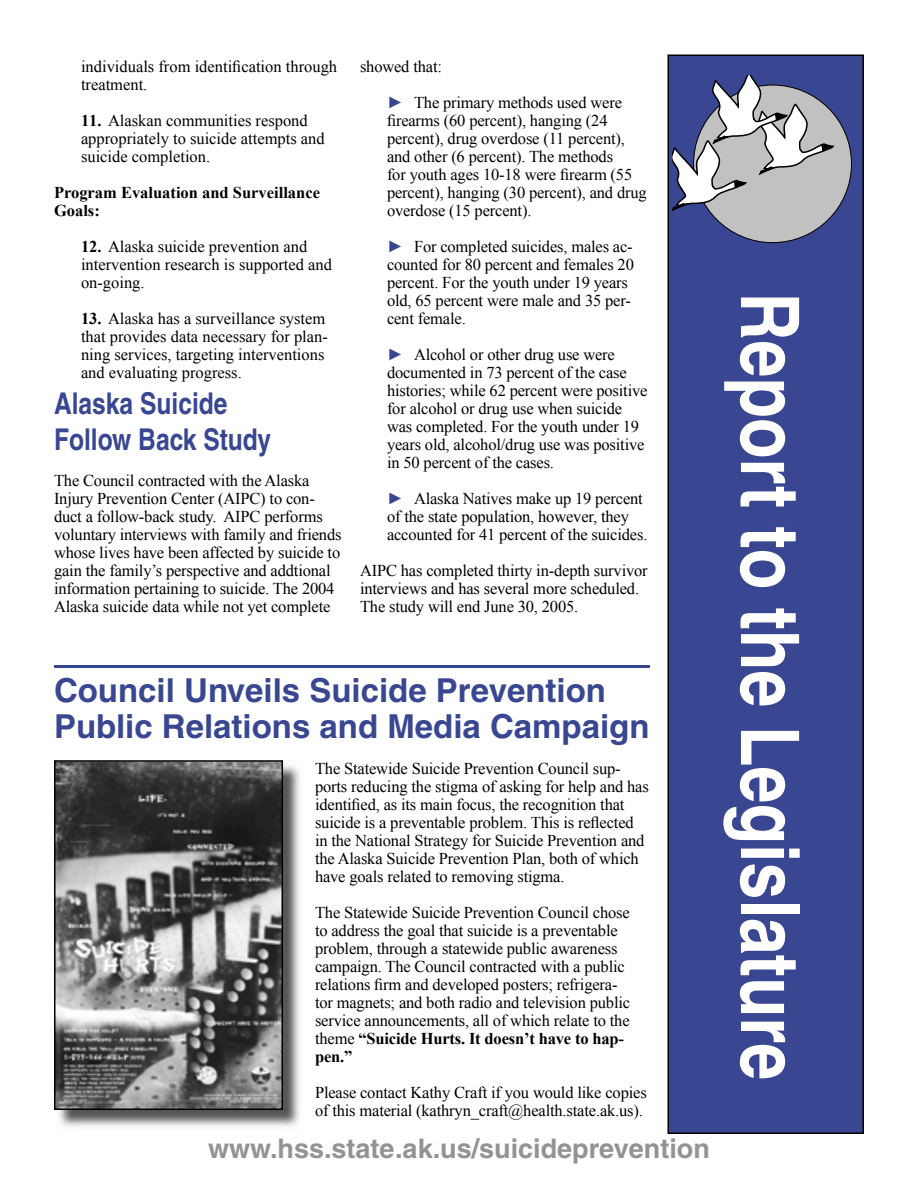
<style>
.page{position:relative;width:918px;height:1188px;background:#fff}
.page>*{position:absolute;margin:0;border:0;box-sizing:border-box;transform-origin:0 0}
.t1{font:700 condensed 81px "Helvetica";color:#fff}
.t2{font:700 33px/36px "Helvetica";color:#394792}
.t3{font:700 condensed 30px/36px "Helvetica";color:#394792}
.t4{font:700 27px "Helvetica";color:#939393}
.t5{font:16.5px/18px "Times New Roman";letter-spacing:-.01em;color:#000}
.t6{font:700 16.5px/18px "Times New Roman";color:#000}
.t7{font:700 16.5px "Times New Roman";color:#394792}
.s1{font-weight:700}
</style>
<div class="page">
<div style="left:668px;top:55px;width:196px;height:1079px;background:#394792"></div>
<div style="left:694px;top:85px;width:157px;height:158px;background:#c1c1c1;border-radius:50%"></div>
<svg style="left:672px;top:75px;width:163px;height:138px"></svg>
<hr style="left:54px;top:665px;width:596px;height:3px;background:#394792">
<img style="left:58px;top:763px;width:242px;height:364px">
<svg style="left:54px;top:760px;width:229px;height:350px;background:#6c6c6c"></svg>
<p class="t5" style="left:81px;top:57px;width:258px">individuals from identification through treatment.</p>
<p class="t5" style="left:81px;top:111px;width:245px"><span class="s1">11.</span> Alaskan communities respond appropriately to suicide attempts and suicide completion.</p>
<p class="t6" style="left:54px;top:183px;width:268px">Program Evaluation and Surveillance<br>Goals:</p>
<p class="t5" style="left:81px;top:237px;width:253px"><span class="s1">12.</span> Alaska suicide prevention and intervention research is supported and on-going.</p>
<p class="t5" style="left:81px;top:309px;width:248px"><span class="s1">13.</span> Alaska has a surveillance system that provides data necessary for plan&shy;ning services, targeting interventions and evaluating progress.</p>
<h3 class="t3" style="left:54px;top:385px;width:219px">Alaska Suicide<br>Follow Back Study</h3>
<p class="t5" style="left:54px;top:471px;width:289px">The Council contracted with the Alaska Injury Prevention Center (AIPC) to con&shy;duct a follow-back study. AIPC performs voluntary interviews with family and friends whose lives have been affected by suicide to gain the family’s perspective and addtional information pertaining to suicide. The 2004<br>Alaska suicide data while not yet complete</p>
<p class="t5" style="left:414px;top:48px;width:209px;line-height:36px;text-indent:-54px">showed that:<br>The primary methods used were</p>
<p class="t5" style="left:387px;top:111px;width:261px">firearms (60 percent), hanging (24 percent), drug overdose (11 percent), and other (6 percent). The methods<br>for youth ages 10-18 were firearm (55 percent), hanging (30 percent), and drug overdose (15 percent).</p>
<p class="t5" style="left:387px;top:237px;width:248px;text-indent:27px">For completed suicides, males ac&shy;counted for 80 percent and females 20 percent. For the youth under 19 years old, 65 percent were male and 35 per&shy;cent female.</p>
<p class="t5" style="left:387px;top:345px;width:262px;text-indent:27px">Alcohol or other drug use were documented in 73 percent of the case histories; while 62 percent were positive for alcohol or drug use when suicide was completed. For the youth under 19 years old, alcohol/drug use was positive in 50 percent of the cases.</p>
<p class="t5" style="left:387px;top:489px;width:262px;text-indent:27px">Alaska Natives make up 19 percent of the state population, however, they accounted for 41 percent of the suicides.</p>
<p class="t5" style="left:360px;top:561px;width:289px">AIPC has completed thirty in-depth survivor interviews and has several more scheduled.<br>The study will end June 30, 2005.</p>
<p class="t7" style="left:387px;top:91px;width:18px">►</p>
<p class="t7" style="left:387px;top:235px;width:18px">►</p>
<p class="t7" style="left:387px;top:343px;width:18px">►</p>
<p class="t7" style="left:387px;top:487px;width:18px">►</p>
<h2 class="t2" style="left:54px;top:672px;width:597px">Council Unveils Suicide Prevention<br>Public Relations and Media Campaign</h2>
<p class="t5" style="left:315px;top:759px;width:335px">The Statewide Suicide Prevention Council sup&shy;ports reducing the stigma of asking for help and has identified, as its main focus, the recognition that suicide is a preventable problem. This is reflected in the National Strategy for Suicide Prevention and the Alaska Suicide Prevention Plan, both of which have goals related to removing stigma.</p>
<p class="t5" style="left:315px;top:903px;width:317px">The Statewide Suicide Prevention Council chose to address the goal that suicide is a preventable problem, through a statewide public awareness campaign. The Council contracted with a public relations firm and developed posters; refrigera&shy;tor magnets; and both radio and television public service announcements, all of which relate to the theme <span class="s1">“Suicide Hurts. It doesn’t have to hap&shy;pen.”</span></p>
<p class="t5" style="left:315px;top:1083px;width:333px">Please contact Kathy Craft if you would like copies of this material (kathryn_craft@health.state.ak.us).</p>
<h3 class="t4" style="left:208px;top:1132px;width:503px">www.hss.state.ak.us/suicideprevention</h3>
<h1 class="t1" style="left:819px;top:292px;width:789px;rotate:90deg">Report to the Legislature</h1>
</div>
